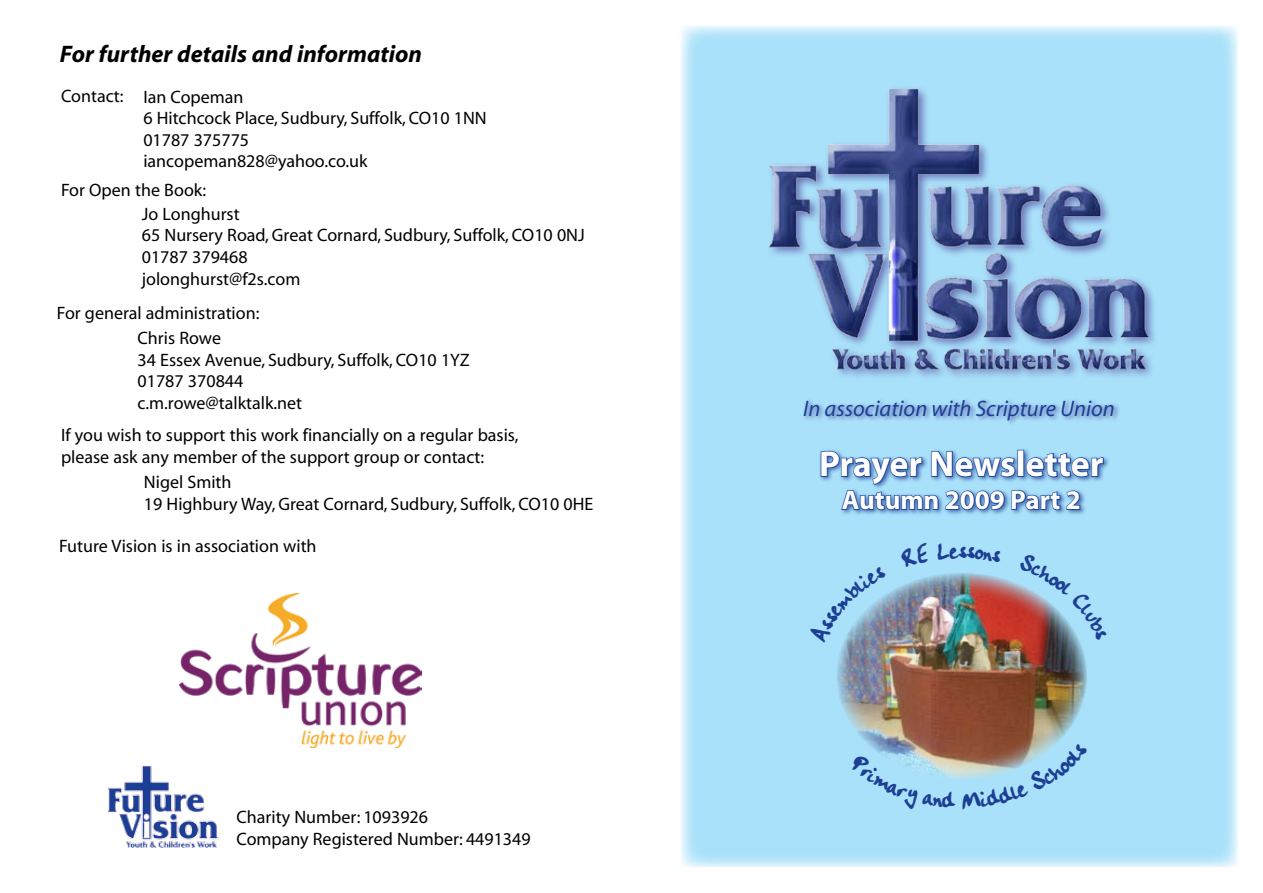
<style>
.page{position:relative;width:1263px;height:893px;background:#fff}
.page>*{position:absolute;margin:0;border:0;box-sizing:border-box;transform-origin:0 0}
.t1{font:700 36px "Myriad";letter-spacing:-.005em;color:#fff}
.t2{font:700 27px "Myriad";color:#fff}
.t3{font:italic 700 24px "Myriad";color:#000}
.t4{font:italic 22.5px "Myriad";color:#1c3f94}
.t5{font:18px/21.6px "Myriad";color:#000}
</style>
<div class="page">
<div style="left:680px;top:26px;width:557px;height:841px;background:#aae1fa"></div>
<img style="left:108px;top:766px;width:111px;height:81px">
<img style="left:690px;top:26px;width:548px;height:425px">
<div style="left:818px;top:447px;width:292px;height:70px;background:#1c3f94;opacity:.76"></div>
<svg style="left:820px;top:443px;width:284px;height:68px"></svg>
<img style="left:180px;top:593px;width:242px;height:154px">
<div style="left:801px;top:397px;width:319px;height:29px;background:#473a94;opacity:.75"></div>
<img style="left:837px;top:573px;width:250px;height:206px">
<svg style="left:837px;top:573px;width:49px;height:70px"></svg>
<svg style="left:1019px;top:573px;width:68px;height:68px"></svg>
<svg style="left:849px;top:753px;width:107px;height:26px"></svg>
<svg style="left:962px;top:743px;width:125px;height:36px"></svg>
<h3 class="t3" style="left:60px;top:42px;width:364px">For further details and information</h3>
<p class="t5" style="left:143px;top:87px;width:345px;text-indent:-82px">Contact: Ian Copeman<br>6 Hitchcock Place, Sudbury, Suffolk, CO10 1NN<br>01787 375775<br>iancopeman828@yahoo.co.uk</p>
<p class="t5" style="left:142px;top:178px;width:99px;line-height:24.2px;text-indent:-81px">For Open the Book:<br>Jo Longhurst</p>
<p class="t5" style="left:142px;top:225px;width:444px">65 Nursery Road, Great Cornard, Sudbury, Suffolk, CO10 0NJ<br>01787 379468<br>jolonghurst@f2s.com</p>
<p class="t5" style="left:138px;top:301px;width:123px;line-height:25.7px;text-indent:-81px">For general administration:<br>Chris Rowe</p>
<p class="t5" style="left:138px;top:350px;width:334px">34 Essex Avenue, Sudbury, Suffolk, CO10 1YZ<br>01787 370844<br>c.m.rowe@talktalk.net</p>
<p class="t5" style="left:61px;top:425px;width:459px">If you wish to support this work financially on a regular basis, please ask any member of the support group or contact:</p>
<p class="t5" style="left:144px;top:472px;width:451px">Nigel Smith<br>19 Highbury Way, Great Cornard, Sudbury, Suffolk, CO10 0HE</p>
<p class="t5" style="left:59px;top:536px;width:259px">Future Vision is in association with</p>
<p class="t5" style="left:236px;top:807px;width:296px">Charity Number: 1093926<br>Company Registered Number: 4491349</p>
<p class="t4" style="left:803px;top:397px;width:313px">In association with Scripture Union</p>
<h1 class="t1" style="left:819px;top:445px;width:286px">Prayer Newsletter</h1>
<h2 class="t2" style="left:842px;top:486px;width:241px">Autumn 2009 Part 2</h2>
</div>
